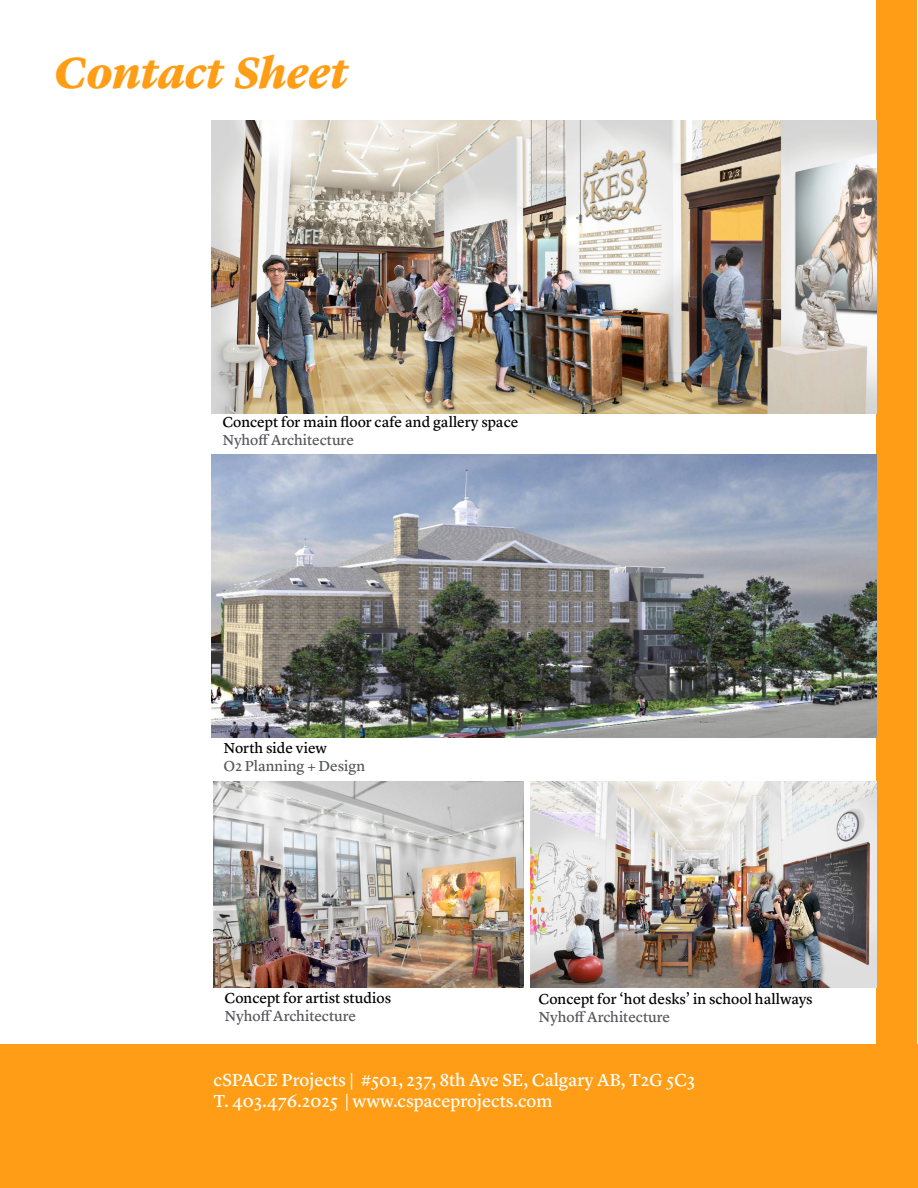
<style>
.page{position:relative;width:918px;height:1188px;background:#fff}
.page>*{position:absolute;margin:0;border:0;box-sizing:border-box;transform-origin:0 0}
.t1{font:italic 900 45px "Lyon Text";letter-spacing:-.01em;color:#ff9e16}
.t2{font:18px/21.6px "Lyon Text Regular No.2";color:#fff}
.t3{font:15px "Lyon Text Regular No.2";color:#000}
.t4{font:15px "Lyon Text Regular No.2";color:#55565a}
</style>
<div class="page">
<div style="left:0;top:1044px;width:918px;height:144px;background:#ff9e16"></div>
<div style="left:876px;top:0;width:41px;height:1131px;background:#ff9e16"></div>
<img style="left:213px;top:781px;width:310px;height:206px">
<img style="left:212px;top:120px;width:664px;height:294px">
<img style="left:212px;top:454px;width:664px;height:284px">
<img style="left:530px;top:781px;width:346px;height:206px">
<h1 class="t1" style="left:54px;top:39px;width:296px">Contact Sheet</h1>
<p class="t3" style="left:222px;top:411px;width:297px">Concept for main floor cafe and gallery space</p>
<p class="t4" style="left:222px;top:429px;width:133px">Nyhoff Architecture</p>
<p class="t3" style="left:224px;top:737px;width:105px">North side view</p>
<p class="t4" style="left:224px;top:755px;width:143px">O2 Planning + Design</p>
<p class="t3" style="left:225px;top:986px;width:168px">Concept for artist studios</p>
<p class="t4" style="left:225px;top:1004px;width:133px">Nyhoff Architecture</p>
<p class="t3" style="left:539px;top:987px;width:276px">Concept for ‘hot desks’ in school hallways</p>
<p class="t4" style="left:539px;top:1005px;width:133px">Nyhoff Architecture</p>
<p class="t2" style="left:213px;top:1068px;width:483px">cSPACE Projects | #501, 237, 8th Ave SE, Calgary AB, T2G 5C3<br>T. 403.476.2025 | www.cspaceprojects.com</p>
</div>
